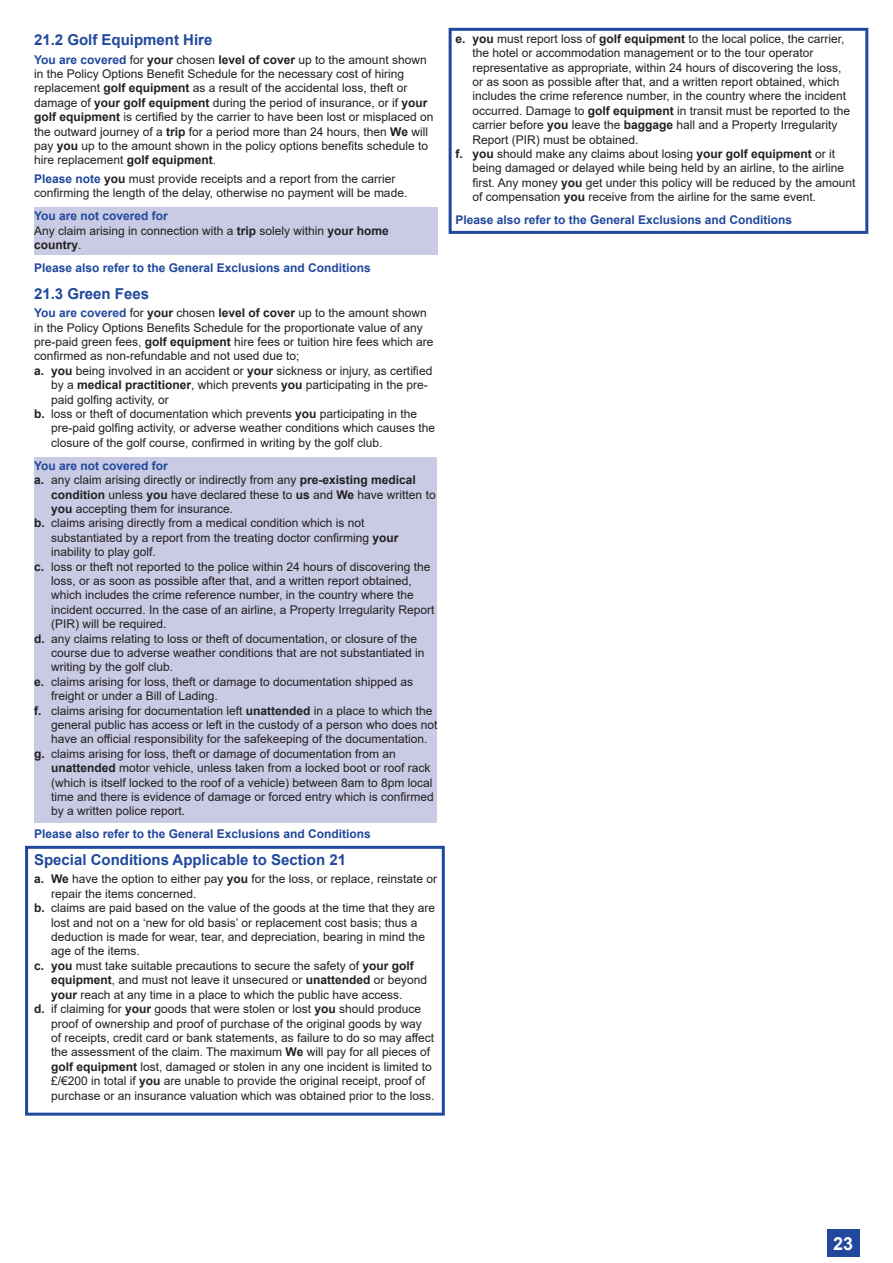
<style>
.page{position:relative;width:893px;height:1263px;background:#fff}
.page>*{position:absolute;margin:0;border:0;box-sizing:border-box;transform-origin:0 0}
.t1{font:700 18px "Arial";color:#fff}
.t2{font:700 15px "Arial";color:#20489d}
.t3{font:12px/14.4px "Arial";color:#231f20}
.t4{font:700 12px "Arial";color:#20489d}
.s1{font-weight:700;color:#20489d}
.s2{font-weight:700}
</style>
<div class="page">
<div style="left:827px;top:1229px;width:33px;height:27px;background:#20489d"></div>
<div style="left:34px;top:457px;width:403px;height:366px;background:#c9cae4"></div>
<div style="left:34px;top:207px;width:404px;height:48px;background:#c9cae4"></div>
<div style="left:25px;top:846px;width:420px;height:270px;border:3px solid #20489d"></div>
<div style="left:449px;top:28px;width:419px;height:206px;border:3px solid #20489d"></div>
<p class="t2" style="left:34px;top:29px;width:180px">21.2 Golf Equipment Hire</p>
<p class="t3" style="left:34px;top:52px;width:401px"><span class="s1">You are covered</span> for <span class="s2">your</span> chosen <span class="s2">level of cover</span> up to the amount shown in the Policy Options Benefit Schedule for the necessary cost of hiring replacement <span class="s2">golf equipment</span> as a result of the accidental loss, theft or damage of <span class="s2">your golf equipment</span> during the period of insurance, or if <span class="s2">your golf equipment</span> is certified by the carrier to have been lost or misplaced on the outward journey of a <span class="s2">trip</span> for a period more than 24 hours, then <span class="s2">We</span> will pay <span class="s2">you</span> up to the amount shown in the policy options benefits schedule to hire replacement <span class="s2">golf equipment</span>.</p>
<p class="t3" style="left:34px;top:172px;width:375px"><span class="s1">Please note</span> <span class="s2">you</span> must provide receipts and a report from the carrier confirming the length of the delay, otherwise no payment will be made.</p>
<p class="t4" style="left:34px;top:208px;width:135px">You are not covered for</p>
<p class="t3" style="left:34px;top:223px;width:356px">Any claim arising in connection with a <span class="s2">trip</span> solely within <span class="s2">your home country</span>.</p>
<p class="t4" style="left:34px;top:259px;width:338px">Please also refer to the General Exclusions and Conditions</p>
<p class="t2" style="left:34px;top:283px;width:117px">21.3 Green Fees</p>
<p class="t3" style="left:34px;top:306px;width:401px"><span class="s1">You are covered</span> for <span class="s2">your</span> chosen <span class="s2">level of cover</span> up to the amount shown in the Policy Options Benefits Schedule for the proportionate value of any pre-paid green fees, <span class="s2">golf equipment</span> hire fees or tuition hire fees which are confirmed as non-refundable and not used due to;</p>
<p class="t3" style="left:51px;top:363px;width:383px;text-indent:-17px"><span class="s2">a. you</span> being involved in an accident or <span class="s2">your</span> sickness or injury, as certified by a <span class="s2">medical practitioner</span>, which prevents <span class="s2">you</span> participating in the pre&shy;paid golfing activity, or</p>
<p class="t3" style="left:51px;top:407px;width:385px;text-indent:-17px"><span class="s2">b.</span> loss or theft of documentation which prevents <span class="s2">you</span> participating in the pre-paid golfing activity, or adverse weather conditions which causes the closure of the golf course, confirmed in writing by the golf club.</p>
<p class="t4" style="left:34px;top:457px;width:135px">You are not covered for</p>
<p class="t3" style="left:51px;top:473px;width:386px;text-indent:-17px"><span class="s2">a.</span> any claim arising directly or indirectly from any <span class="s2">pre-existing medical condition</span> unless <span class="s2">you</span> have declared these to <span class="s2">us</span> and <span class="s2">We</span> have written to <span class="s2">you</span> accepting them for insurance.</p>
<p class="t3" style="left:51px;top:516px;width:349px;text-indent:-17px"><span class="s2">b.</span> claims arising directly from a medical condition which is not substantiated by a report from the treating doctor confirming <span class="s2">your </span>inability to play golf.</p>
<p class="t3" style="left:51px;top:559px;width:385px;text-indent:-17px"><span class="s2">c.</span> loss or theft not reported to the police within 24 hours of discovering the loss, or as soon as possible after that, and a written report obtained, which includes the crime reference number, in the country where the incident occurred. In the case of an airline, a Property Irregularity Report (PIR) will be required.</p>
<p class="t3" style="left:51px;top:631px;width:375px;text-indent:-17px"><span class="s2">d.</span> any claims relating to loss or theft of documentation, or closure of the course due to adverse weather conditions that are not substantiated in writing by the golf club.</p>
<p class="t3" style="left:51px;top:674px;width:364px;text-indent:-17px"><span class="s2">e.</span> claims arising for loss, theft or damage to documentation shipped as freight or under a Bill of Lading.</p>
<p class="t3" style="left:51px;top:703px;width:388px;text-indent:-17px"><span class="s2">f.</span> claims arising for documentation left <span class="s2">unattended</span> in a place to which the general public has access or left in the custody of a person who does not have an official responsibility for the safekeeping of the documentation.</p>
<p class="t3" style="left:51px;top:746px;width:384px;text-indent:-17px"><span class="s2">g.</span> claims arising for loss, theft or damage of documentation from an <span class="s2">unattended</span> motor vehicle, unless taken from a locked boot or roof rack (which is itself locked to the roof of a vehicle) between 8am to 8pm local time and there is evidence of damage or forced entry which is confirmed by a written police report.</p>
<p class="t4" style="left:34px;top:826px;width:338px">Please also refer to the General Exclusions and Conditions</p>
<p class="t2" style="left:34px;top:849px;width:314px">Special Conditions Applicable to Section 21</p>
<p class="t3" style="left:51px;top:872px;width:387px;text-indent:-17px"><span class="s2">a. We</span> have the option to either pay <span class="s2">you</span> for the loss, or replace, reinstate or repair the items concerned.</p>
<p class="t3" style="left:51px;top:901px;width:386px;text-indent:-17px"><span class="s2">b.</span> claims are paid based on the value of the goods at the time that they are lost and not on a ‘new for old basis’ or replacement cost basis; thus a deduction is made for wear, tear, and depreciation, bearing in mind the age of the items.</p>
<p class="t3" style="left:51px;top:958px;width:378px;text-indent:-17px"><span class="s2">c. you</span> must take suitable precautions to secure the safety of <span class="s2">your golf equipment</span>, and must not leave it unsecured or <span class="s2">unattended</span> or beyond <span class="s2">your</span> reach at any time in a place to which the public have access.</p>
<p class="t3" style="left:51px;top:1001px;width:385px;text-indent:-17px"><span class="s2">d.</span> if claiming for <span class="s2">your</span> goods that were stolen or lost <span class="s2">you</span> should produce proof of ownership and proof of purchase of the original goods by way of receipts, credit card or bank statements, as failure to do so may affect the assessment of the claim. The maximum <span class="s2">We</span> will pay for all pieces of <span class="s2">golf equipment</span> lost, damaged or stolen in any one incident is limited to £/€200 in total if <span class="s2">you</span> are unable to provide the original receipt, proof of purchase or an insurance valuation which was obtained prior to the loss.</p>
<p class="t3" style="left:472px;top:31px;width:379px;text-indent:-17px"><span class="s2">e. you</span> must report loss of <span class="s2">golf equipment</span> to the local police, the carrier, the hotel or accommodation management or to the tour operator representative as appropriate, within 24 hours of discovering the loss, or as soon as possible after that, and a written report obtained, which includes the crime reference number, in the country where the incident occurred. Damage to <span class="s2">golf equipment</span> in transit must be reported to the carrier before <span class="s2">you</span> leave the <span class="s2">baggage</span> hall and a Property Irregularity Report (PIR) must be obtained.</p>
<p class="t3" style="left:472px;top:146px;width:384px;text-indent:-17px"><span class="s2">f. you</span> should make any claims about losing <span class="s2">your golf equipment</span> or it being damaged or delayed while being held by an airline, to the airline first. Any money <span class="s2">you</span> get under this policy will be reduced by the amount of compensation <span class="s2">you</span> receive from the airline for the same event.</p>
<p class="t4" style="left:455px;top:211px;width:338px">Please also refer to the General Exclusions and Conditions</p>
<p class="t1" style="left:833px;top:1231px;width:22px">23</p>
</div>
